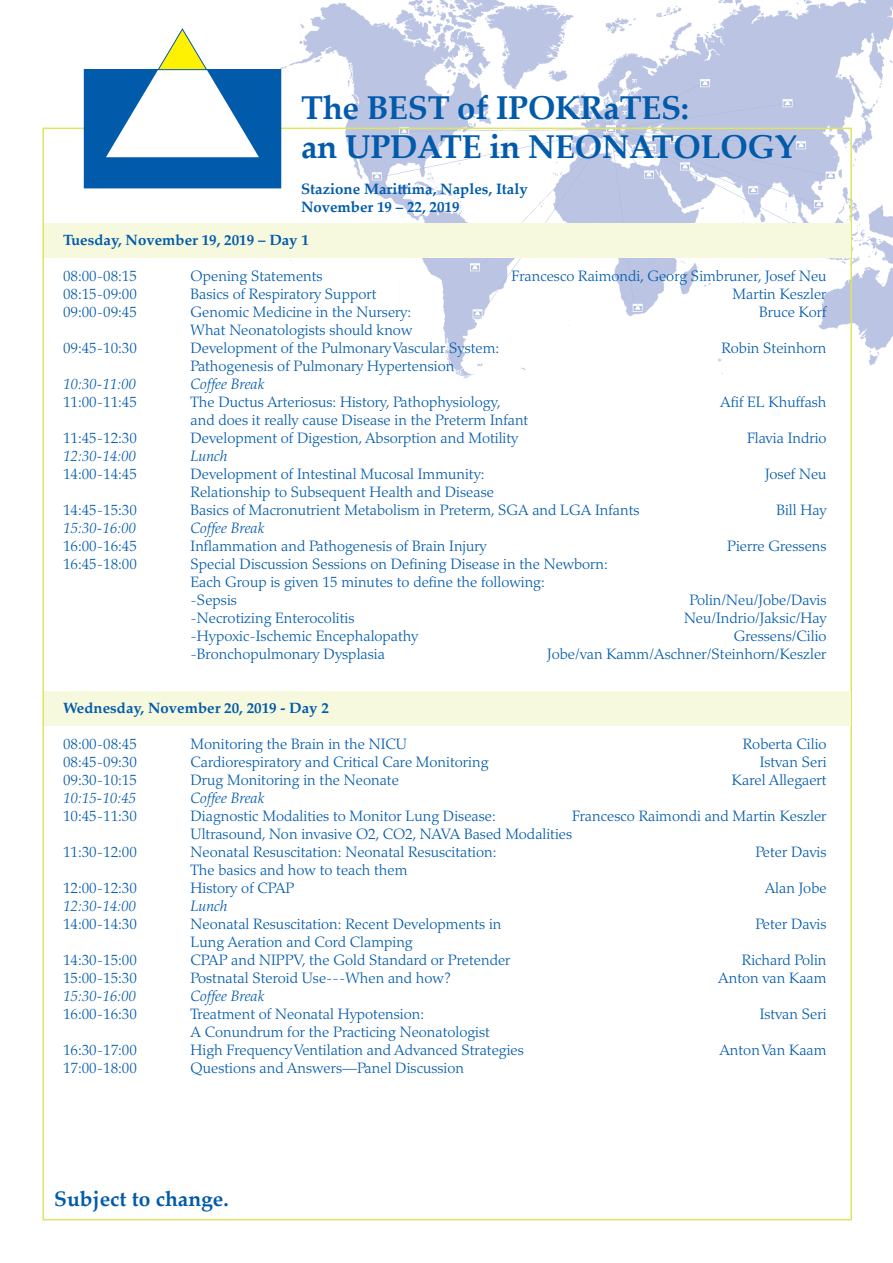
<style>
.page{position:relative;width:893px;height:1263px;background:#fff}
.page>*{position:absolute;margin:0;border:0;box-sizing:border-box;transform-origin:0 0}
.t1{font:700 33px "Palatino Linotype";letter-spacing:-.01em;color:#015aaa}
.t2{font:700 21px "Palatino Linotype";color:#015aaa}
.t3{font:300 15px "Palatino LT Std";color:#015aaa}
.t4{font:italic 300 15px "Palatino LT Std";color:#015aaa}
.t5{font:700 15px "Palatino LT Std";color:#015aaa}
.t6{font:700 15px "Palatino Linotype";color:#015aaa}
</style>
<div class="page">
<img style="left:281px;top:0;width:612px;height:379px">
<div style="left:84px;top:70px;width:197px;height:118px;background:#015aaa"></div>
<svg style="left:106px;top:29px;width:153px;height:128px"></svg>
<div style="left:44px;top:691px;width:806px;height:34px;background:#f6f9de"></div>
<div style="left:44px;top:224px;width:806px;height:34px;background:#f6f9de"></div>
<p class="t1" style="left:301px;top:84px;width:389px">The BEST of IPOKRaTES:</p>
<p class="t1" style="left:301px;top:124px;width:497px">an UPDATE in NEONATOLOGY</p>
<p class="t6" style="left:301px;top:179px;width:228px">Stazione Marittima, Naples, Italy</p>
<p class="t6" style="left:301px;top:197px;width:160px">November 19 – 22, 2019</p>
<p class="t5" style="left:63px;top:231px;width:247px">Tuesday, November 19, 2019 – Day 1</p>
<p class="t3" style="left:63px;top:267px;width:75px">08:00-08:15</p>
<p class="t3" style="left:191px;top:267px;width:134px">Opening Statements</p>
<p class="t3" style="left:512px;top:267px;width:316px">Francesco Raimondi, Georg Simbruner, Josef Neu</p>
<p class="t3" style="left:63px;top:285px;width:75px">08:15-09:00</p>
<p class="t3" style="left:191px;top:285px;width:187px">Basics of Respiratory Support</p>
<p class="t3" style="left:733px;top:285px;width:95px">Martin Keszler</p>
<p class="t3" style="left:63px;top:303px;width:75px">09:00-09:45</p>
<p class="t3" style="left:191px;top:303px;width:222px">Genomic Medicine in the Nursery:</p>
<p class="t3" style="left:759px;top:303px;width:69px">Bruce Korf</p>
<p class="t3" style="left:191px;top:321px;width:223px">What Neonatologists should know</p>
<p class="t3" style="left:63px;top:339px;width:75px">09:45-10:30</p>
<p class="t3" style="left:191px;top:339px;width:310px">Development of the Pulmonary Vascular System:</p>
<p class="t3" style="left:721px;top:339px;width:107px">Robin Steinhorn</p>
<p class="t3" style="left:191px;top:357px;width:265px">Pathogenesis of Pulmonary Hypertension</p>
<p class="t4" style="left:63px;top:375px;width:75px">10:30-11:00</p>
<p class="t4" style="left:191px;top:375px;width:75px">Coffee Break</p>
<p class="t3" style="left:63px;top:393px;width:75px">11:00-11:45</p>
<p class="t3" style="left:191px;top:393px;width:312px">The Ductus Arteriosus: History, Pathophysiology,</p>
<p class="t3" style="left:720px;top:393px;width:108px">Afif EL Khuffash</p>
<p class="t3" style="left:191px;top:411px;width:339px">and does it really cause Disease in the Preterm Infant</p>
<p class="t3" style="left:63px;top:429px;width:75px">11:45-12:30</p>
<p class="t3" style="left:191px;top:429px;width:329px">Development of Digestion, Absorption and Motility</p>
<p class="t3" style="left:747px;top:429px;width:81px">Flavia Indrio</p>
<p class="t4" style="left:63px;top:447px;width:75px">12:30-14:00</p>
<p class="t4" style="left:191px;top:447px;width:38px">Lunch</p>
<p class="t3" style="left:63px;top:465px;width:75px">14:00-14:45</p>
<p class="t3" style="left:191px;top:465px;width:296px">Development of Intestinal Mucosal Immunity:</p>
<p class="t3" style="left:765px;top:465px;width:63px">Josef Neu</p>
<p class="t3" style="left:191px;top:483px;width:305px">Relationship to Subsequent Health and Disease</p>
<p class="t3" style="left:63px;top:501px;width:75px">14:45-15:30</p>
<p class="t3" style="left:191px;top:501px;width:450px">Basics of Macronutrient Metabolism in Preterm, SGA and LGA Infants</p>
<p class="t3" style="left:776px;top:501px;width:52px">Bill Hay</p>
<p class="t4" style="left:63px;top:519px;width:75px">15:30-16:00</p>
<p class="t4" style="left:191px;top:519px;width:75px">Coffee Break</p>
<p class="t3" style="left:63px;top:537px;width:75px">16:00-16:45</p>
<p class="t3" style="left:191px;top:537px;width:298px">Inflammation and Pathogenesis of Brain Injury</p>
<p class="t3" style="left:727px;top:537px;width:101px">Pierre Gressens</p>
<p class="t3" style="left:63px;top:555px;width:75px">16:45-18:00</p>
<p class="t3" style="left:191px;top:555px;width:419px">Special Discussion Sessions on Defining Disease in the Newborn:</p>
<p class="t3" style="left:191px;top:573px;width:356px">Each Group is given 15 minutes to define the following:</p>
<p class="t3" style="left:191px;top:591px;width:48px">-Sepsis</p>
<p class="t3" style="left:690px;top:591px;width:138px">Polin/Neu/Jobe/Davis</p>
<p class="t3" style="left:191px;top:609px;width:165px">-Necrotizing Enterocolitis</p>
<p class="t3" style="left:684px;top:609px;width:144px">Neu/Indrio/Jaksic/Hay</p>
<p class="t3" style="left:191px;top:627px;width:229px">-Hypoxic-Ischemic Encephalopathy</p>
<p class="t3" style="left:734px;top:627px;width:94px">Gressens/Cilio</p>
<p class="t3" style="left:191px;top:645px;width:196px">-Bronchopulmonary Dysplasia</p>
<p class="t3" style="left:547px;top:645px;width:281px">Jobe/van Kamm/Aschner/Steinhorn/Keszler</p>
<p class="t5" style="left:63px;top:699px;width:267px">Wednesday, November 20, 2019 - Day 2</p>
<p class="t3" style="left:63px;top:735px;width:75px">08:00-08:45</p>
<p class="t3" style="left:191px;top:735px;width:218px">Monitoring the Brain in the NICU</p>
<p class="t3" style="left:743px;top:735px;width:85px">Roberta Cilio</p>
<p class="t3" style="left:63px;top:753px;width:75px">08:45-09:30</p>
<p class="t3" style="left:191px;top:753px;width:299px">Cardiorespiratory and Critical Care Monitoring</p>
<p class="t3" style="left:760px;top:753px;width:68px">Istvan Seri</p>
<p class="t3" style="left:63px;top:771px;width:75px">09:30-10:15</p>
<p class="t3" style="left:191px;top:771px;width:210px">Drug Monitoring in the Neonate</p>
<p class="t3" style="left:732px;top:771px;width:96px">Karel Allegaert</p>
<p class="t4" style="left:63px;top:789px;width:75px">10:15-10:45</p>
<p class="t4" style="left:191px;top:789px;width:75px">Coffee Break</p>
<p class="t3" style="left:63px;top:807px;width:75px">10:45-11:30</p>
<p class="t3" style="left:191px;top:807px;width:307px">Diagnostic Modalities to Monitor Lung Disease:</p>
<p class="t3" style="left:572px;top:807px;width:256px">Francesco Raimondi and Martin Keszler</p>
<p class="t3" style="left:191px;top:825px;width:383px">Ultrasound, Non invasive O2, CO2, NAVA Based Modalities</p>
<p class="t3" style="left:63px;top:843px;width:75px">11:30-12:00</p>
<p class="t3" style="left:191px;top:843px;width:307px">Neonatal Resuscitation: Neonatal Resuscitation:</p>
<p class="t3" style="left:755px;top:843px;width:73px">Peter Davis</p>
<p class="t3" style="left:191px;top:861px;width:218px">The basics and how to teach them</p>
<p class="t3" style="left:63px;top:879px;width:75px">12:00-12:30</p>
<p class="t3" style="left:191px;top:879px;width:105px">History of CPAP</p>
<p class="t3" style="left:765px;top:879px;width:63px">Alan Jobe</p>
<p class="t4" style="left:63px;top:897px;width:75px">12:30-14:00</p>
<p class="t4" style="left:191px;top:897px;width:38px">Lunch</p>
<p class="t3" style="left:63px;top:915px;width:75px">14:00-14:30</p>
<p class="t3" style="left:191px;top:915px;width:312px">Neonatal Resuscitation: Recent Developments in</p>
<p class="t3" style="left:755px;top:915px;width:73px">Peter Davis</p>
<p class="t3" style="left:191px;top:933px;width:224px">Lung Aeration and Cord Clamping</p>
<p class="t3" style="left:63px;top:951px;width:75px">14:30-15:00</p>
<p class="t3" style="left:191px;top:951px;width:321px">CPAP and NIPPV, the Gold Standard or Pretender</p>
<p class="t3" style="left:742px;top:951px;width:86px">Richard Polin</p>
<p class="t3" style="left:63px;top:969px;width:75px">15:00-15:30</p>
<p class="t3" style="left:191px;top:969px;width:262px">Postnatal Steroid Use---When and how?</p>
<p class="t3" style="left:718px;top:969px;width:110px">Anton van Kaam</p>
<p class="t4" style="left:63px;top:987px;width:75px">15:30-16:00</p>
<p class="t4" style="left:191px;top:987px;width:75px">Coffee Break</p>
<p class="t3" style="left:63px;top:1005px;width:75px">16:00-16:30</p>
<p class="t3" style="left:191px;top:1005px;width:235px">Treatment of Neonatal Hypotension:</p>
<p class="t3" style="left:760px;top:1005px;width:68px">Istvan Seri</p>
<p class="t3" style="left:191px;top:1023px;width:301px">A Conundrum for the Practicing Neonatologist</p>
<p class="t3" style="left:63px;top:1041px;width:75px">16:30-17:00</p>
<p class="t3" style="left:191px;top:1041px;width:335px">High Frequency Ventilation and Advanced Strategies</p>
<p class="t3" style="left:719px;top:1041px;width:109px">Anton Van Kaam</p>
<p class="t3" style="left:63px;top:1059px;width:75px">17:00-18:00</p>
<p class="t3" style="left:191px;top:1059px;width:275px">Questions and Answers—Panel Discussion</p>
<p class="t2" style="left:54px;top:1184px;width:176px">Subject to change.</p>
</div>
